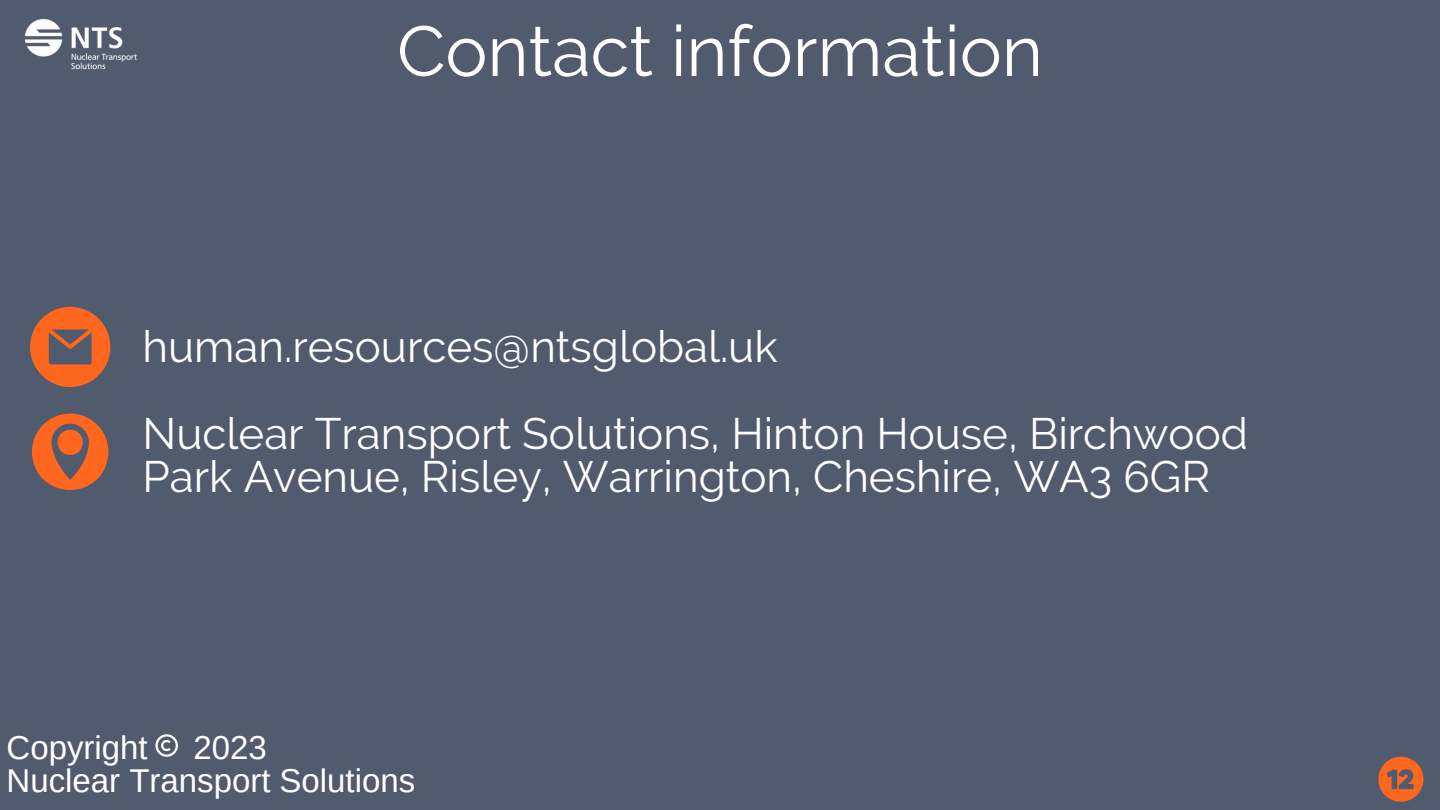
<style>
.page{position:relative;width:1440px;height:810px;background:#505b6d}
.page>*{position:absolute;margin:0;border:0;box-sizing:border-box;transform-origin:0 0}
.t1{font:70.6px "Raleway";color:#fff}
.t2{font:43.9px/43.3px "Raleway";color:#fff}
.t3{font:33px "Arimo";color:#fff}
</style>
<div class="page">
<svg style="left:30px;top:307px;width:80px;height:80px"></svg>
<svg style="left:155px;top:734px;width:23px;height:23px"></svg>
<img style="left:25px;top:19px;width:112px;height:51px">
<svg style="left:32px;top:414px;width:76px;height:76px"></svg>
<svg style="left:1378px;top:757px;width:45px;height:45px"></svg>
<p class="t1" style="left:397px;top:10px;width:647px">Contact information</p>
<p class="t2" style="left:143px;top:325px;width:636px">human.resources@ntsglobal.uk</p>
<p class="t2" style="left:143px;top:412px;width:1107px">Nuclear Transport Solutions, Hinton House, Birchwood<br>Park Avenue, Risley, Warrington, Cheshire, WA3 6GR</p>
<p class="t3" style="left:7px;top:729px;width:143px">Copyright</p>
<p class="t3" style="left:194px;top:729px;width:75px">2023</p>
<p class="t3" style="left:7px;top:762px;width:410px">Nuclear Transport Solutions</p>
</div>
